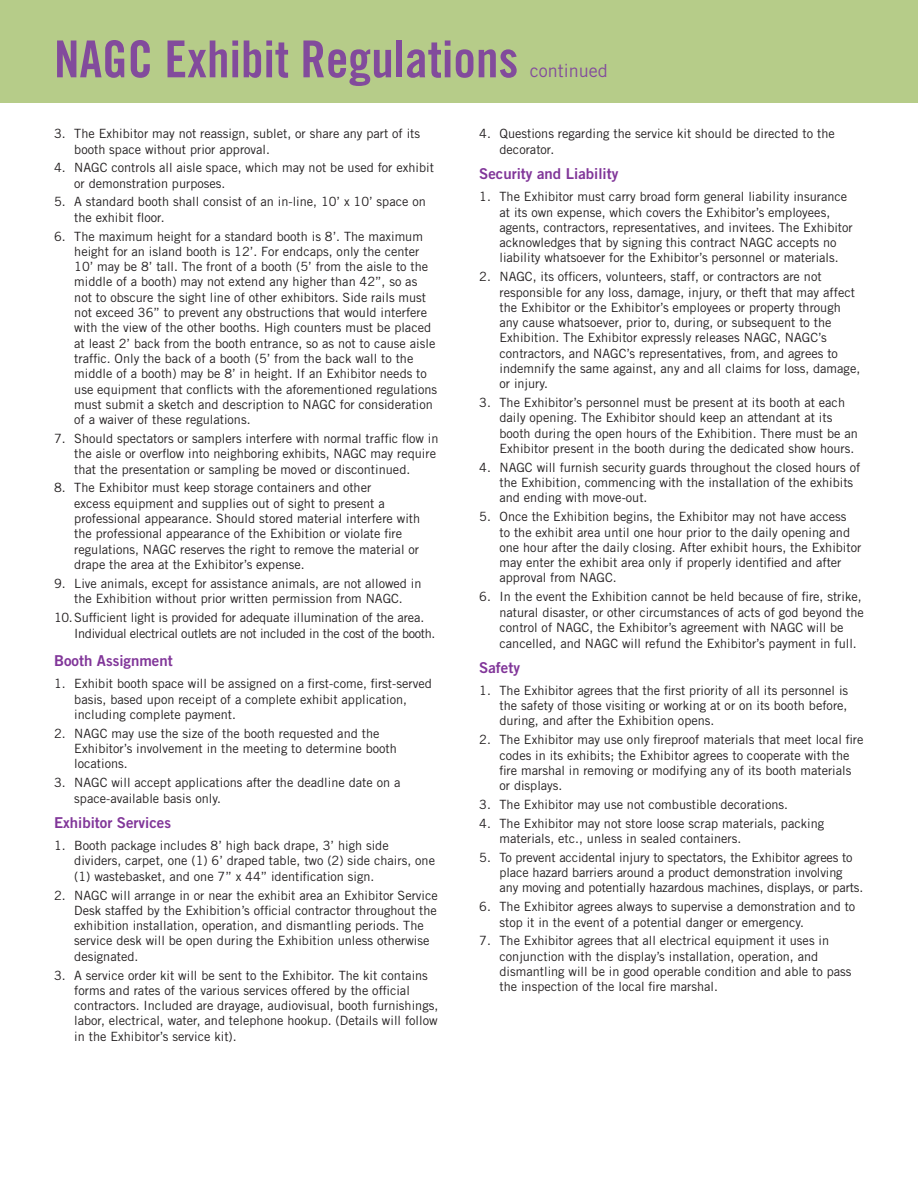
<style>
.page{position:relative;width:918px;height:1188px;background:#fff}
.page>*{position:absolute;margin:0;border:0;box-sizing:border-box;transform-origin:0 0}
.t1{font:51px "Trade Gothic LT Std Bd Cn 20";color:#824b9c}
.t2{font:18px "Trade Gothic LT Std";color:#824b9c}
.t3{font:15px "Trade Gothic LT Std Bd 2";color:#813699}
.t4{font:12.75px/15.3px "Trade Gothic LT Std";color:#231f20}
.t5{font:12.75px/16.2px "Trade Gothic LT Std";letter-spacing:-.025em;color:#231f20}
</style>
<div class="page">
<div style="left:0;top:0;width:918px;height:103px;background:#b6cc89"></div>
<p class="t1" style="left:54px;top:28px;width:466px">NAGC Exhibit Regulations</p>
<p class="t2" style="left:530px;top:60px;width:80px">continued</p>
<p class="t4" style="left:74px;top:126px;width:347px;text-indent:-20px">3. The Exhibitor may not reassign, sublet, or share any part of its booth space without prior approval.</p>
<p class="t4" style="left:74px;top:160px;width:361px;text-indent:-20px">4. NAGC controls all aisle space, which may not be used for exhibit or demonstration purposes.</p>
<p class="t4" style="left:74px;top:194px;width:353px;text-indent:-20px">5. A standard booth shall consist of an in-line, 10’ x 10’ space on the exhibit floor.</p>
<p class="t4" style="left:74px;top:228px;width:365px;text-indent:-20px">6. The maximum height for a standard booth is 8’. The maximum height for an island booth is 12’. For endcaps, only the center 10’ may be 8’ tall. The front of a booth (5’ from the aisle to the middle of a booth) may not extend any higher than 42”, so as not to obscure the sight line of other exhibitors. Side rails must not exceed 36” to prevent any obstructions that would interfere with the view of the other booths. High counters must be placed at least 2’ back from the booth entrance, so as not to cause aisle traffic. Only the back of a booth (5’ from the back wall to the middle of a booth) may be 8’ in height. If an Exhibitor needs to use equipment that conflicts with the aforementioned regulations must submit a sketch and description to NAGC for consideration of a waiver of these regulations.</p>
<p class="t4" style="left:74px;top:431px;width:366px;text-indent:-20px">7. Should spectators or samplers interfere with normal traffic flow in the aisle or overflow into neighboring exhibits, NAGC may require that the presentation or sampling be moved or discontinued.</p>
<p class="t4" style="left:74px;top:480px;width:347px;text-indent:-20px">8. The Exhibitor must keep storage containers and other<br>excess equipment and supplies out of sight to present a professional appearance. Should stored material interfere with the professional appearance of the Exhibition or violate fire regulations, NAGC reserves the right to remove the material or drape the area at the Exhibitor’s expense.</p>
<p class="t4" style="left:54px;top:575px;width:369px;text-align:center">9. Live animals, except for assistance animals, are not allowed in the Exhibition without prior written permission from NAGC.</p>
<p class="t5" style="left:74px;top:609px;width:363px;text-indent:-20px">10.Sufficient light is provided for adequate illumination of the area.<br>Individual electrical outlets are not included in the cost of the booth.</p>
<p class="t3" style="left:54px;top:652px;width:120px">Booth Assignment</p>
<p class="t4" style="left:74px;top:676px;width:359px;text-indent:-20px">1. Exhibit booth space will be assigned on a first-come, first-served basis, based upon receipt of a complete exhibit application, including complete payment.</p>
<p class="t4" style="left:74px;top:725px;width:324px;text-indent:-20px">2. NAGC may use the size of the booth requested and the<br>Exhibitor’s involvement in the meeting to determine booth locations.</p>
<p class="t4" style="left:74px;top:774px;width:328px;line-height:16.2px;text-indent:-20px">3. NAGC will accept applications after the deadline date on a space-available basis only.</p>
<p class="t3" style="left:54px;top:813px;width:119px">Exhibitor Services</p>
<p class="t4" style="left:74px;top:838px;width:362px;text-indent:-20px">1. Booth package includes 8’ high back drape, 3’ high side dividers, carpet, one (1) 6’ draped table, two (2) side chairs, one (1) wastebasket, and one 7” x 44” identification sign.</p>
<p class="t4" style="left:74px;top:887px;width:365px;text-indent:-20px">2. NAGC will arrange in or near the exhibit area an Exhibitor Service Desk staffed by the Exhibition’s official contractor throughout the exhibition installation, operation, and dismantling periods. The service desk will be open during the Exhibition unless otherwise designated.</p>
<p class="t4" style="left:74px;top:967px;width:366px;text-indent:-20px">3. A service order kit will be sent to the Exhibitor. The kit contains forms and rates of the various services offered by the official contractors. Included are drayage, audiovisual, booth furnishings, labor, electrical, water, and telephone hookup. (Details will follow in the Exhibitor’s service kit).</p>
<p class="t4" style="left:500px;top:125px;width:337px;line-height:16.2px;text-indent:-20px">4. Questions regarding the service kit should be directed to the decorator.</p>
<p class="t3" style="left:479px;top:165px;width:141px">Security and Liability</p>
<p class="t4" style="left:500px;top:189px;width:355px;text-indent:-20px">1. The Exhibitor must carry broad form general liability insurance at its own expense, which covers the Exhibitor’s employees, agents, contractors, representatives, and invitees. The Exhibitor acknowledges that by signing this contract NAGC accepts no liability whatsoever for the Exhibitor’s personnel or materials.</p>
<p class="t4" style="left:500px;top:269px;width:362px;text-indent:-20px">2. NAGC, its officers, volunteers, staff, or contractors are not responsible for any loss, damage, injury, or theft that may affect the Exhibitor or the Exhibitor’s employees or property through any cause whatsoever, prior to, during, or subsequent to the Exhibition. The Exhibitor expressly releases NAGC, NAGC’s contractors, and NAGC’s representatives, from, and agrees to indemnify the same against, any and all claims for loss, damage, or injury.</p>
<p class="t4" style="left:500px;top:395px;width:360px;text-indent:-20px">3. The Exhibitor’s personnel must be present at its booth at each daily opening. The Exhibitor should keep an attendant at its booth during the open hours of the Exhibition. There must be an Exhibitor present in the booth during the dedicated show hours.</p>
<p class="t4" style="left:500px;top:459px;width:362px;text-indent:-20px">4. NAGC will furnish security guards throughout the closed hours of the Exhibition, commencing with the installation of the exhibits and ending with move-out.</p>
<p class="t4" style="left:500px;top:509px;width:363px;text-indent:-20px">5. Once the Exhibition begins, the Exhibitor may not have access<br>to the exhibit area until one hour prior to the daily opening and one hour after the daily closing. After exhibit hours, the Exhibitor may enter the exhibit area only if properly identified and after approval from NAGC.</p>
<p class="t4" style="left:500px;top:589px;width:366px;text-indent:-20px">6. In the event the Exhibition cannot be held because of fire, strike, natural disaster, or other circumstances of acts of god beyond the control of NAGC, the Exhibitor’s agreement with NAGC will be cancelled, and NAGC will refund the Exhibitor’s payment in full.</p>
<p class="t3" style="left:479px;top:658px;width:42px">Safety</p>
<p class="t4" style="left:500px;top:683px;width:350px;text-align:justify;text-indent:-20px">1. The Exhibitor agrees that the first priority of all its personnel is the safety of those visiting or working at or on its booth before, during, and after the Exhibition opens.</p>
<p class="t4" style="left:500px;top:732px;width:365px;text-indent:-20px">2. The Exhibitor may use only fireproof materials that meet local fire codes in its exhibits; the Exhibitor agrees to cooperate with the fire marshal in removing or modifying any of its booth materials or displays.</p>
<p class="t4" style="left:479px;top:797px;width:310px">3. The Exhibitor may use not combustible decorations.</p>
<p class="t4" style="left:500px;top:815px;width:326px;text-indent:-20px">4. The Exhibitor may not store loose scrap materials, packing materials, etc., unless in sealed containers.</p>
<p class="t4" style="left:500px;top:850px;width:365px;text-indent:-20px">5. To prevent accidental injury to spectators, the Exhibitor agrees to place hazard barriers around a product demonstration involving any moving and potentially hazardous machines, displays, or parts.</p>
<p class="t4" style="left:500px;top:899px;width:357px;text-indent:-20px">6. The Exhibitor agrees always to supervise a demonstration and to stop it in the event of a potential danger or emergency.</p>
<p class="t4" style="left:500px;top:933px;width:354px;text-indent:-20px">7. The Exhibitor agrees that all electrical equipment it uses in conjunction with the display’s installation, operation, and dismantling will be in good operable condition and able to pass the inspection of the local fire marshal.</p>
</div>
